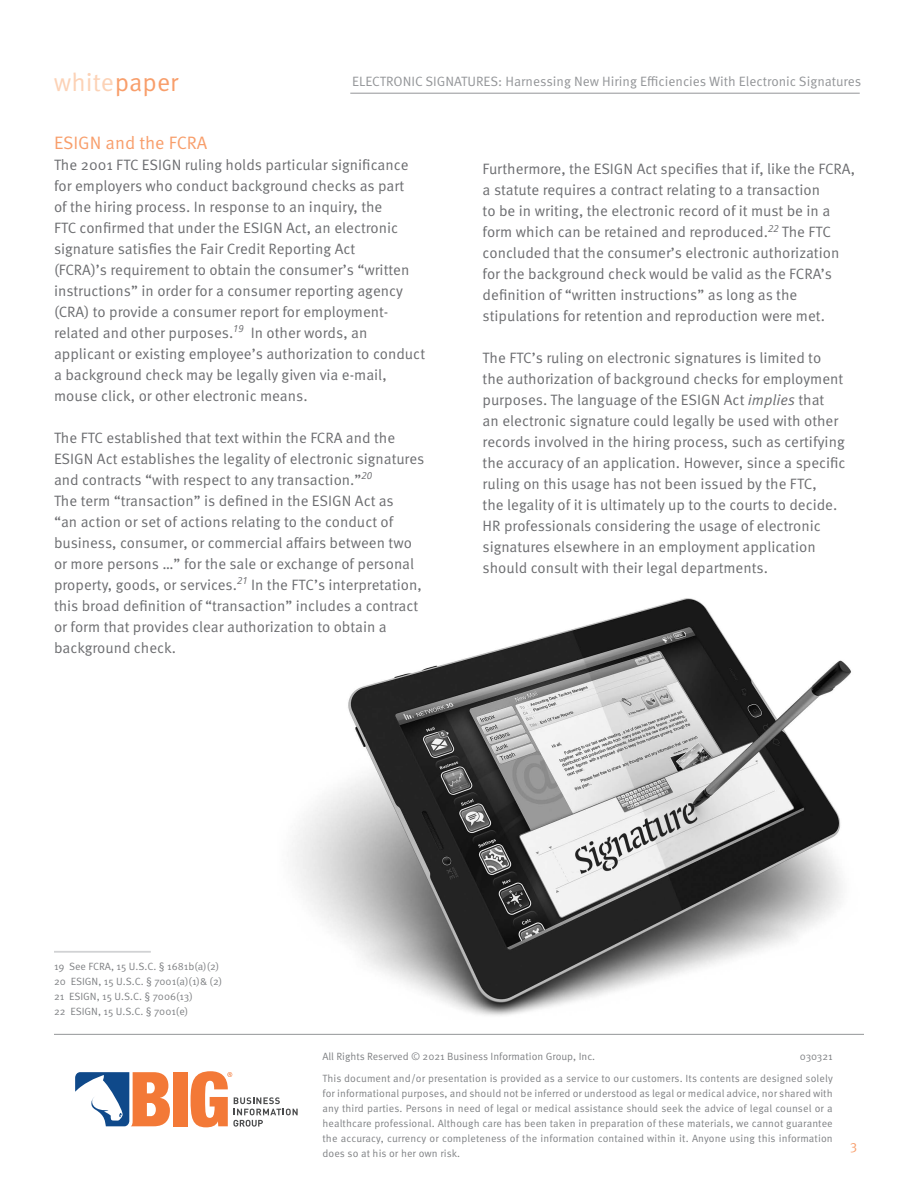
<style>
.page{position:relative;width:918px;height:1188px;background:#fff}
.page>*{position:absolute;margin:0;border:0;box-sizing:border-box;transform-origin:0 0}
.t1{font:25.35px "Meta OT Norm";color:#fcd2b6}
.First_Sentence{font:18px "Meta OT Norm";color:#f89e6b}
.First_Sentence-2{font:15px/21px "Meta OT Norm";color:#6c6d70}
.t2{font:13.5px "Meta OT Norm";color:#939598}
.t3{font:13.5px "Meta OT Norm";color:#f89e6b}
.t4{font:10.5px/15px "Meta OT Norm";color:#808285;text-align:right}
.s1{color:#f89e6b}
.s2{font-family:"Meta OT Norm Ita"}
</style>
<div class="page">
<div style="left:173px;top:1072px;width:14px;height:54px;background:#f37937"></div>
<svg style="left:191px;top:1071px;width:107px;height:56px"></svg>
<svg style="left:75px;top:1072px;width:95px;height:54px"></svg>
<hr style="left:350px;top:93px;width:510px;height:1px;background:#939598">
<hr style="left:54px;top:1034px;width:810px;height:1px;background:#939598">
<img style="left:295px;top:598px;width:556px;height:418px">
<hr style="left:54px;top:951px;width:97px;height:2px;background:#d1d2d4">
<h1 class="t1" style="left:54px;top:67px;width:126px">white<span class="s1">paper</span></h1>
<p class="t2" style="left:352px;top:73px;width:511px">ELECTRONIC SIGNATURES: Harnessing New Hiring Efficiencies With Electronic Signatures</p>
<p class="First_Sentence" style="left:54px;top:132px;width:155px">ESIGN and the FCRA</p>
<p class="First_Sentence-2" style="left:54px;top:154px;width:373px">The 2001 FTC ESIGN ruling holds particular significance for employers who conduct background checks as part<br>of the hiring process. In response to an inquiry, the<br>FTC confirmed that under the ESIGN Act, an electronic signature satisfies the Fair Credit Reporting Act<br>(FCRA)’s requirement to obtain the consumer’s “written instructions” in order for a consumer reporting agency (CRA) to provide a consumer report for employment&shy;related and other purposes.<sup>19</sup> In other words, an applicant or existing employee’s authorization to conduct a background check may be legally given via e-mail, mouse click, or other electronic means.</p>
<p class="First_Sentence-2" style="left:54px;top:427px;width:372px">The FTC established that text within the FCRA and the ESIGN Act establishes the legality of electronic signatures and contracts “with respect to any transaction.”<sup>20<br></sup>The term “transaction” is defined in the ESIGN Act as<br>“an action or set of actions relating to the conduct of business, consumer, or commercial affairs between two or more persons …” for the sale or exchange of personal property, goods, or services.<sup>21</sup> In the FTC’s interpretation, this broad definition of “transaction” includes a contract or form that provides clear authorization to obtain a background check.</p>
<p class="First_Sentence-2" style="left:483px;top:159px;width:374px">Furthermore, the ESIGN Act specifies that if, like the FCRA, a statute requires a contract relating to a transaction<br>to be in writing, the electronic record of it must be in a form which can be retained and reproduced.<sup>22</sup> The FTC concluded that the consumer’s electronic authorization for the background check would be valid as the FCRA’s definition of “written instructions” as long as the stipulations for retention and reproduction were met.</p>
<p class="First_Sentence-2" style="left:483px;top:348px;width:365px">The FTC’s ruling on electronic signatures is limited to the authorization of background checks for employment purposes. The language of the ESIGN Act <span class="s2">implies</span> that<br>an electronic signature could legally be used with other records involved in the hiring process, such as certifying the accuracy of an application. However, since a specific ruling on this usage has not been issued by the FTC,<br>the legality of it is ultimately up to the courts to decide.<br>HR professionals considering the usage of electronic signatures elsewhere in an employment application should consult with their legal departments.</p>
<p class="t4" style="left:54px;top:959px;width:170px;text-align:left">19 See FCRA, 15 U.S.C. § 1681b(a)(2)<br>20 ESIGN, 15 U.S.C. § 7001(a)(1)&amp; (2)<br>21 ESIGN, 15 U.S.C. § 7006(13)<br>22 ESIGN, 15 U.S.C. § 7001(e)</p>
<p class="t4" style="left:322px;top:1049px;width:274px">All Rights Reserved © 2021 Business Information Group, Inc.</p>
<p class="t4" style="left:322px;top:1046px;width:512px;line-height:21.8px">030321<br>This document and/or presentation is provided as a service to our customers. Its contents are designed solely</p>
<p class="t4" style="left:322px;top:1086px;width:512px;text-align:justify">for informational purposes, and should not be inferred or understood as legal or medical advice, nor shared with any third parties. Persons in need of legal or medical assistance should seek the advice of legal counsel or a healthcare professional. Although care has been taken in preparation of these materials, we cannot guarantee the accuracy, currency or completeness of the information contained within it. Anyone using this information does so at his or her own risk.</p>
<p class="t3" style="left:850px;top:1137px;width:9px">3</p>
</div>
